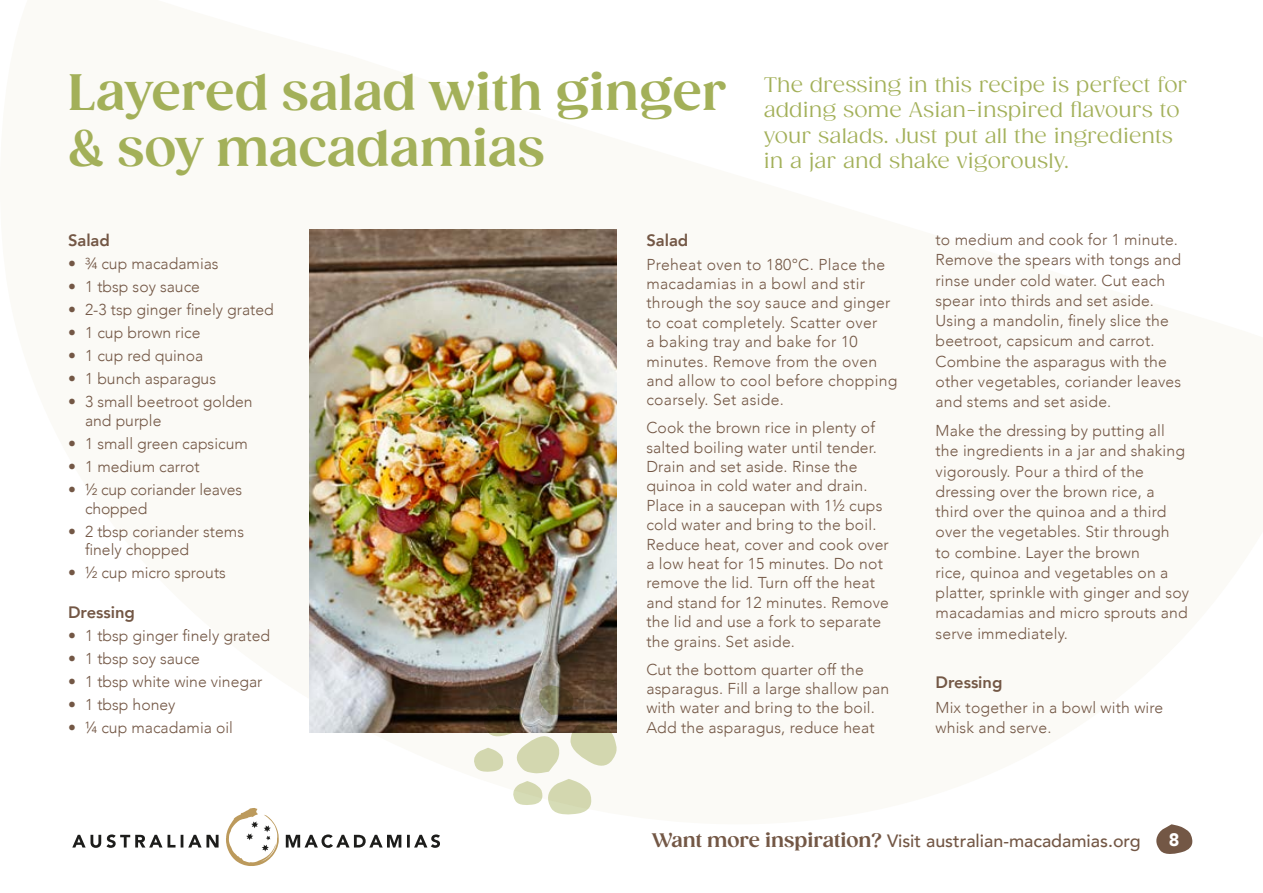
<style>
.page{position:relative;width:1263px;height:893px;background:#fff}
.page>*{position:absolute;margin:0;border:0;box-sizing:border-box;transform-origin:0 0}
.PG2_headings{font:700 49.5px/55.5px "Gazpacho";color:#a3b059}
.Recipe_Intro{font:20.25px/25.5px "Gazpacho";color:#a3b059}
.t1{font:900 18px "Avenir";color:#fff}
.t2{font:500 17.85px "Avenir";color:#735745}
.Recipe_sub_heading{font:800 16.5px "Avenir";color:#735745}
.Recipe_text{font:300 15.75px/19.4px "Avenir";letter-spacing:.01em;color:#735745}
.Recipe_text-2{font:300 15.75px/18.8px "Avenir";letter-spacing:-.01em;color:#735745}
.s1{font-family:"Gazpacho";font-weight:700;font-size:18.9px}
</style>
<div class="page">
<svg style="left:72px;top:834px;width:147px;height:14px"></svg>
<svg style="left:286px;top:834px;width:154px;height:14px"></svg>
<svg style="left:226px;top:808px;width:53px;height:58px"></svg>
<img style="left:309px;top:229px;width:308px;height:504px">
<svg style="left:472px;top:685px;width:145px;height:130px"></svg>
<svg style="left:1156px;top:824px;width:37px;height:30px"></svg>
<p class="PG2_headings" style="left:68px;top:65px;width:660px">Layered salad with ginger &amp; soy macadamias</p>
<p class="Recipe_Intro" style="left:764px;top:71px;width:425px">The dressing in this recipe is perfect for adding some Asian-inspired flavours to your salads. Just put all the ingredients in a jar and shake vigorously.</p>
<p class="Recipe_sub_heading" style="left:68px;top:227px;width:43px">Salad</p>
<p class="Recipe_text" style="left:68px;top:254px;width:152px">• ¾ cup macadamias</p>
<p class="Recipe_text" style="left:68px;top:277px;width:134px">• 1 tbsp soy sauce</p>
<p class="Recipe_text" style="left:68px;top:300px;width:207px">• 2-3 tsp ginger finely grated</p>
<p class="Recipe_text" style="left:68px;top:323px;width:134px">• 1 cup brown rice</p>
<p class="Recipe_text" style="left:68px;top:346px;width:137px">• 1 cup red quinoa</p>
<p class="Recipe_text" style="left:68px;top:369px;width:150px">• 1 bunch asparagus</p>
<p class="Recipe_text" style="left:85px;top:392px;width:169px;line-height:18.8px;text-indent:-17px">• 3 small beetroot golden and purple</p>
<p class="Recipe_text" style="left:68px;top:434px;width:181px">• 1 small green capsicum</p>
<p class="Recipe_text" style="left:68px;top:457px;width:133px">• 1 medium carrot</p>
<p class="Recipe_text-2" style="left:85px;top:480px;width:159px;text-indent:-17px">• ½ cup coriander leaves chopped</p>
<p class="Recipe_text" style="left:85px;top:522px;width:161px;line-height:18.8px;text-indent:-17px">• 2 tbsp coriander stems finely chopped</p>
<p class="Recipe_text" style="left:68px;top:563px;width:159px">• ½ cup micro sprouts</p>
<p class="Recipe_sub_heading" style="left:68px;top:599px;width:68px">Dressing</p>
<p class="Recipe_text" style="left:68px;top:626px;width:204px">• 1 tbsp ginger finely grated</p>
<p class="Recipe_text" style="left:68px;top:649px;width:134px">• 1 tbsp soy sauce</p>
<p class="Recipe_text" style="left:68px;top:672px;width:196px">• 1 tbsp white wine vinegar</p>
<p class="Recipe_text" style="left:68px;top:695px;width:109px">• 1 tbsp honey</p>
<p class="Recipe_text" style="left:68px;top:718px;width:166px">• ¼ cup macadamia oil</p>
<p class="Recipe_sub_heading" style="left:646px;top:227px;width:43px">Salad</p>
<p class="Recipe_text" style="left:646px;top:254px;width:253px">Preheat oven to 180°C. Place the macadamias in a bowl and stir through the soy sauce and ginger to coat completely. Scatter over<br>a baking tray and bake for 10 minutes. Remove from the oven and allow to cool before chopping coarsely. Set aside.</p>
<p class="Recipe_text" style="left:646px;top:418px;width:244px">Cook the brown rice in plenty of salted boiling water until tender.<br>Drain and set aside. Rinse the quinoa in cold water and drain.<br>Place in a saucepan with 1½ cups cold water and bring to the boil.<br>Reduce heat, cover and cook over a low heat for 15 minutes. Do not remove the lid. Turn off the heat and stand for 12 minutes. Remove the lid and use a fork to separate the grains. Set aside.</p>
<p class="Recipe_text" style="left:646px;top:659px;width:244px">Cut the bottom quarter off the asparagus. Fill a large shallow pan with water and bring to the boil.<br>Add the asparagus, reduce heat</p>
<p class="Recipe_text" style="left:935px;top:230px;width:247px;line-height:20.2px">to medium and cook for 1 minute.<br>Remove the spears with tongs and rinse under cold water. Cut each spear into thirds and set aside.<br>Using a mandolin, finely slice the beetroot, capsicum and carrot.<br>Combine the asparagus with the other vegetables, coriander leaves and stems and set aside.</p>
<p class="Recipe_text" style="left:935px;top:420px;width:255px;line-height:20.2px">Make the dressing by putting all the ingredients in a jar and shaking vigorously. Pour a third of the dressing over the brown rice, a third over the quinoa and a third over the vegetables. Stir through<br>to combine. Layer the brown<br>rice, quinoa and vegetables on a platter, sprinkle with ginger and soy macadamias and micro sprouts and serve immediately.</p>
<p class="Recipe_sub_heading" style="left:935px;top:669px;width:68px">Dressing</p>
<p class="Recipe_text" style="left:935px;top:697px;width:229px;line-height:20.2px">Mix together in a bowl with wire whisk and serve.</p>
<p class="t2" style="left:651px;top:826px;width:491px"><span class="s1">Want more inspiration?</span> Visit australian-macadamias.org</p>
<p class="t1" style="left:1169px;top:824px;width:12px">8</p>
</div>
